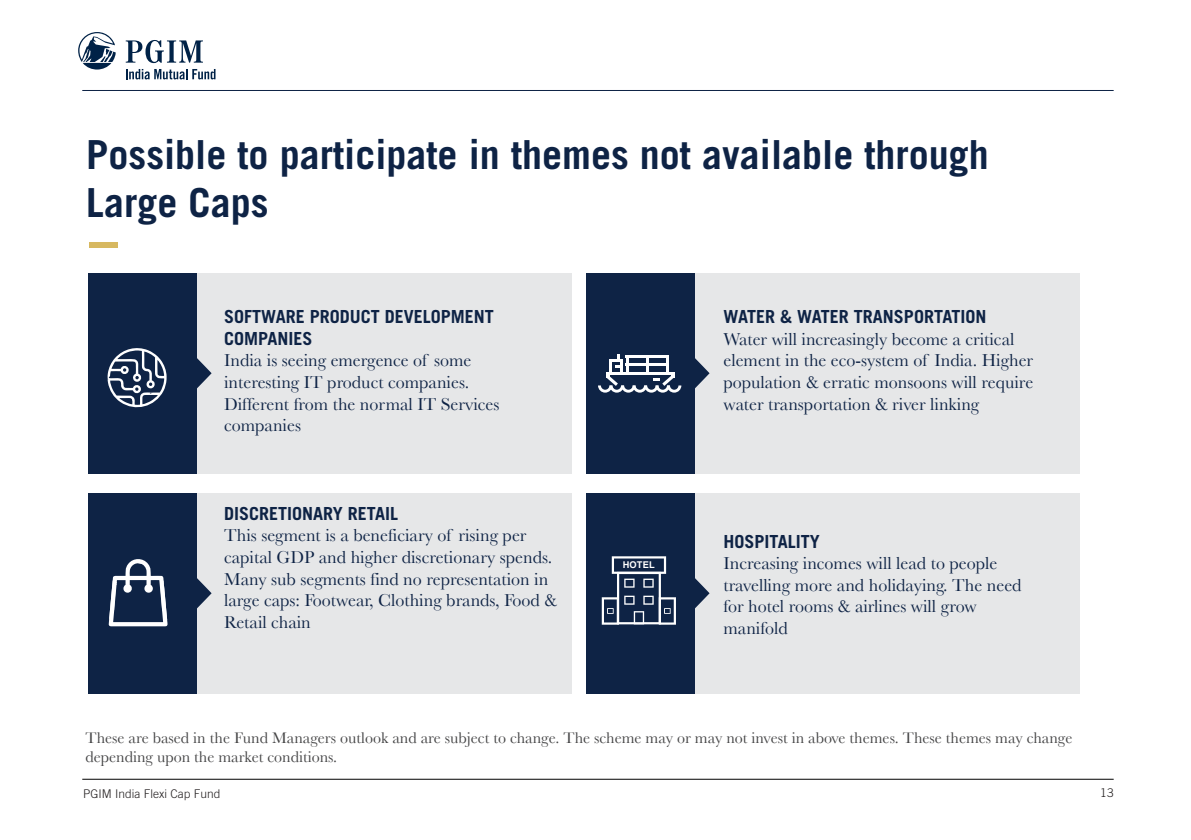
<style>
.page{position:relative;width:1191px;height:840px;background:#fff}
.page>*{position:absolute;margin:0;border:0;box-sizing:border-box;transform-origin:0 0}
.t1{font:700 40px/48px "Trade Gothic LT";color:#0e2345}
.t2{font:18px/21.6px "Baskerville";color:#0e2345}
.t3{font:700 18px/21.6px "Trade Gothic LT";color:#0e2345}
.t4{font:16px/19.2px "Baskerville";color:#434344}
.t5{font:300 12px "Trade Gothic LT";color:#231f20}
.t6{font:700 9.2px "Arial";letter-spacing:.015em;color:#fff}
</style>
<div class="page">
<hr style="left:82px;top:90px;width:1031px;height:1px;background:#0e2345">
<hr style="left:82px;top:778px;width:1031px;height:1px;background:#000">
<div style="left:89px;top:242px;width:29px;height:5px;background:#d7b860"></div>
<div style="left:88px;top:273px;width:483px;height:200px;background:#e6e7e8"></div>
<div style="left:88px;top:273px;width:109px;height:200px;background:#0e2345"></div>
<svg style="left:197px;top:358px;width:15px;height:31px"></svg>
<div style="left:88px;top:492px;width:483px;height:201px;background:#e6e7e8"></div>
<div style="left:88px;top:492px;width:109px;height:201px;background:#0e2345"></div>
<svg style="left:197px;top:578px;width:15px;height:30px"></svg>
<div style="left:586px;top:273px;width:494px;height:200px;background:#e6e7e8"></div>
<div style="left:586px;top:273px;width:109px;height:200px;background:#0e2345"></div>
<svg style="left:695px;top:358px;width:14px;height:31px"></svg>
<div style="left:586px;top:492px;width:494px;height:201px;background:#e6e7e8"></div>
<div style="left:586px;top:492px;width:109px;height:201px;background:#0e2345"></div>
<svg style="left:695px;top:578px;width:14px;height:30px"></svg>
<svg style="left:107px;top:348px;width:60px;height:60px"></svg>
<svg style="left:598px;top:354px;width:83px;height:38px"></svg>
<svg style="left:602px;top:556px;width:74px;height:68px"></svg>
<svg style="left:108px;top:559px;width:60px;height:67px"></svg>
<svg style="left:78px;top:32px;width:38px;height:37px"></svg>
<svg style="left:126px;top:40px;width:77px;height:23px"></svg>
<svg style="left:126px;top:69px;width:89px;height:10px"></svg>
<h1 class="t1" style="left:86px;top:130px;width:904px">Possible to participate in themes not available through<br>Large Caps</h1>
<p class="t3" style="left:224px;top:305px;width:271px">SOFTWARE PRODUCT DEVELOPMENT<br>COMPANIES</p>
<p class="t2" style="left:224px;top:349px;width:277px">India is seeing emergence of some interesting IT product companies.<br>Different from the normal IT Services companies</p>
<p class="t3" style="left:224px;top:502px;width:176px">DISCRETIONARY RETAIL</p>
<p class="t2" style="left:224px;top:524px;width:334px">This segment is a beneficiary of rising per capital GDP and higher discretionary spends.<br>Many sub segments find no representation in large caps: Footwear, Clothing brands, Food &amp; Retail chain</p>
<p class="t6" style="left:623px;top:558px;width:33px">HOTEL</p>
<p class="t3" style="left:723px;top:305px;width:264px">WATER &amp; WATER TRANSPORTATION</p>
<p class="t2" style="left:723px;top:328px;width:311px">Water will increasingly become a critical element in the eco-system of India. Higher population &amp; erratic monsoons will require water transportation &amp; river linking</p>
<p class="t3" style="left:723px;top:530px;width:98px">HOSPITALITY</p>
<p class="t2" style="left:723px;top:552px;width:300px">Increasing incomes will lead to people travelling more and holidaying. The need for hotel rooms &amp; airlines will grow manifold</p>
<p class="t4" style="left:85px;top:727px;width:988px">These are based in the Fund Managers outlook and are subject to change. The scheme may or may not invest in above themes. These themes may change depending upon the market conditions.</p>
<p class="t5" style="left:83px;top:786px;width:139px">PGIM India Flexi Cap Fund</p>
<p class="t5" style="left:1100px;top:784px;width:15px">13</p>
</div>
